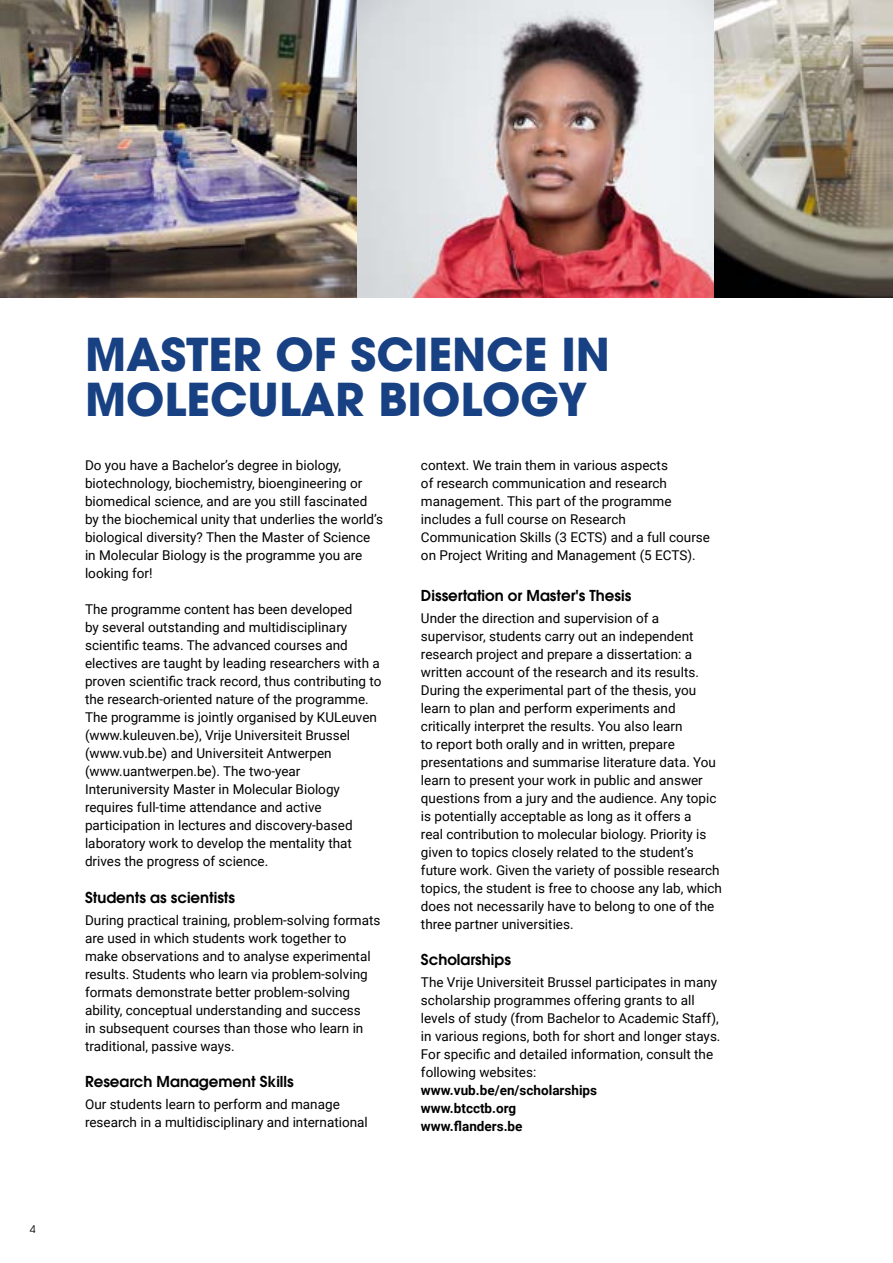
<style>
.page{position:relative;width:893px;height:1263px;background:#fff}
.page>*{position:absolute;margin:0;border:0;box-sizing:border-box;transform-origin:0 0}
.t1{font:700 45px/45px "Avant Garde LT";color:#184184}
.t2{font:600 15px "Avant Garde LT";color:#000}
.t3{font:13.5px/18px "Roboto";color:#000}
.t4{font:700 13.5px/18px "Roboto";color:#000}
.t5{font:10.5px "Avant Garde LT";color:#000}
</style>
<div class="page">
<img style="left:0;top:0;width:357px;height:298px">
<img style="left:357px;top:0;width:357px;height:298px">
<svg style="left:714px;top:0;width:179px;height:298px;background:#979184"></svg>
<p class="t5" style="left:30px;top:1223px;width:7px">4</p>
<h1 class="t1" style="left:85px;top:332px;width:527px">MASTER OF SCIENCE IN<br>MOLECULAR BIOLOGY</h1>
<p class="t3" style="left:85px;top:456px;width:299px">Do you have a Bachelor’s degree in biology, biotechnology, biochemistry, bioengineering or biomedical science, and are you still fascinated by the biochemical unity that underlies the world’s biological diversity? Then the Master of Science in Molecular Biology is the programme you are looking for!</p>
<p class="t3" style="left:85px;top:600px;width:298px">The programme content has been developed<br>by several outstanding and multidisciplinary scientific teams. The advanced courses and electives are taught by leading researchers with a proven scientific track record, thus contributing to the research-oriented nature of the programme.<br>The programme is jointly organised by KULeuven (www.kuleuven.be), Vrije Universiteit Brussel (www.vub.be) and Universiteit Antwerpen (www.uantwerpen.be). The two-year Interuniversity Master in Molecular Biology requires full-time attendance and active participation in lectures and discovery-based laboratory work to develop the mentality that drives the progress of science.</p>
<p class="t2" style="left:85px;top:887px;width:151px">Students as scientists</p>
<p class="t3" style="left:85px;top:910px;width:297px">During practical training, problem-solving formats are used in which students work together to make observations and to analyse experimental results. Students who learn via problem-solving formats demonstrate better problem-solving ability, conceptual understanding and success<br>in subsequent courses than those who learn in traditional, passive ways.</p>
<p class="t2" style="left:85px;top:1071px;width:210px">Research Management Skills</p>
<p class="t3" style="left:85px;top:1095px;width:284px">Our students learn to perform and manage research in a multidisciplinary and international</p>
<p class="t3" style="left:421px;top:456px;width:291px">context. We train them in various aspects<br>of research communication and research management. This part of the programme includes a full course on Research Communication Skills (3 ECTS) and a full course on Project Writing and Management (5 ECTS).</p>
<p class="t2" style="left:421px;top:585px;width:212px">Dissertation or Master's Thesis</p>
<p class="t3" style="left:421px;top:609px;width:303px">Under the direction and supervision of a supervisor, students carry out an independent research project and prepare a dissertation: a written account of the research and its results.<br>During the experimental part of the thesis, you learn to plan and perform experiments and critically interpret the results. You also learn<br>to report both orally and in written, prepare presentations and summarise literature data. You learn to present your work in public and answer questions from a jury and the audience. Any topic is potentially acceptable as long as it offers a<br>real contribution to molecular biology. Priority is given to topics closely related to the student’s future work. Given the variety of possible research topics, the student is free to choose any lab, which does not necessarily have to belong to one of the three partner universities.</p>
<p class="t2" style="left:421px;top:950px;width:91px">Scholarships</p>
<p class="t3" style="left:421px;top:973px;width:301px">The Vrije Universiteit Brussel participates in many scholarship programmes offering grants to all levels of study (from Bachelor to Academic Staff), in various regions, both for short and longer stays.<br>For specific and detailed information, consult the following websites:</p>
<p class="t4" style="left:421px;top:1081px;width:178px">www.vub.be/en/scholarships www.btcctb.org www.flanders.be</p>
</div>
